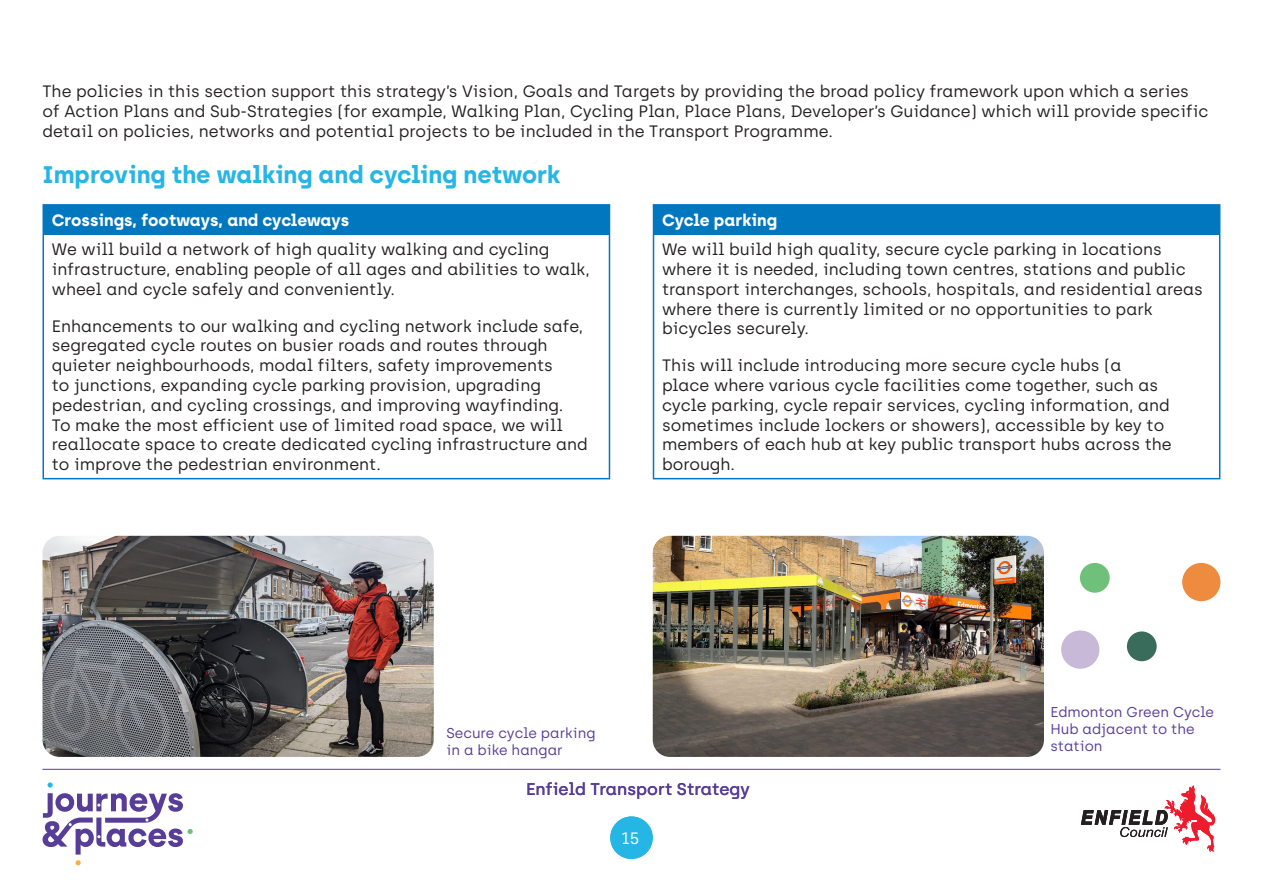
<style>
.page{position:relative;width:1263px;height:893px;background:#fff}
.page>*{position:absolute;margin:0;border:0;box-sizing:border-box;transform-origin:0 0}
.body_copy{font:700 24px "Archia";color:#26b6e6}
.t1{font:500 16.95px "Archia";color:#573d98}
.body_copy-2{font:16.5px/19.8px "Archia";color:#231f20}
.body_copy-3{font:700 16.5px "Archia";color:#fff}
.t2{font:16.5px "Archia";color:#fff}
.pic_captions{font:14.25px/17.1px "Archia";color:#573d98}
</style>
<div class="page">
<svg style="left:43px;top:782px;width:150px;height:83px"></svg>
<hr style="left:43px;top:769px;width:1177px;height:1px;background:#573d98">
<div style="left:610px;top:816px;width:43px;height:43px;background:#26b6e6;border-radius:50%"></div>
<svg style="left:1080px;top:785px;width:135px;height:67px"></svg>
<img style="left:43px;top:536px;width:391px;height:221px">
<div style="left:1080px;top:563px;width:30px;height:30px;background:#6ec07a;border-radius:50%"></div>
<div style="left:1061px;top:630px;width:38px;height:39px;background:#c7b9d7;border-radius:50%"></div>
<div style="left:1182px;top:563px;width:38px;height:38px;background:#ef8b3e;border-radius:50%"></div>
<div style="left:1127px;top:631px;width:30px;height:30px;background:#3a6c5c;border-radius:50%"></div>
<div style="left:653px;top:205px;width:567px;height:29px;background:#0077bf"></div>
<hr style="left:653px;top:204px;width:567px;height:2px;background:#0077bf">
<hr style="left:653px;top:233px;width:567px;height:2px;background:#0077bf">
<hr style="left:653px;top:235px;width:1px;height:243px;background:#0077bf">
<hr style="left:1219px;top:235px;width:1px;height:243px;background:#0077bf">
<hr style="left:653px;top:478px;width:567px;height:1px;background:#0077bf">
<div style="left:43px;top:205px;width:566px;height:29px;background:#0077bf"></div>
<hr style="left:43px;top:204px;width:567px;height:2px;background:#0077bf">
<svg style="left:609px;top:206px;width:1px;height:27px"></svg>
<hr style="left:43px;top:233px;width:567px;height:2px;background:#0077bf">
<hr style="left:43px;top:235px;width:1px;height:243px;background:#0077bf">
<hr style="left:609px;top:235px;width:1px;height:243px;background:#0077bf">
<hr style="left:43px;top:478px;width:567px;height:1px;background:#0077bf">
<img style="left:653px;top:536px;width:391px;height:221px">
<p class="body_copy-2" style="left:43px;top:82px;width:1167px">The policies in this section support this strategy’s Vision, Goals and Targets by providing the broad policy framework upon which a series of Action Plans and Sub-Strategies (for example, Walking Plan, Cycling Plan, Place Plans, Developer’s Guidance) which will provide specific detail on policies, networks and potential projects to be included in the Transport Programme.</p>
<p class="body_copy" style="left:43px;top:160px;width:520px">Improving the walking and cycling network</p>
<p class="body_copy-3" style="left:52px;top:210px;width:299px">Crossings, footways, and cycleways</p>
<p class="body_copy-2" style="left:52px;top:239px;width:539px">We will build a network of high quality walking and cycling infrastructure, enabling people of all ages and abilities to walk, wheel and cycle safely and conveniently.</p>
<p class="body_copy-2" style="left:52px;top:316px;width:537px">Enhancements to our walking and cycling network include safe, segregated cycle routes on busier roads and routes through quieter neighbourhoods, modal filters, safety improvements<br>to junctions, expanding cycle parking provision, upgrading pedestrian, and cycling crossings, and improving wayfinding.<br>To make the most efficient use of limited road space, we will reallocate space to create dedicated cycling infrastructure and to improve the pedestrian environment.</p>
<p class="body_copy-3" style="left:662px;top:210px;width:117px">Cycle parking</p>
<p class="body_copy-2" style="left:662px;top:239px;width:542px">We will build high quality, secure cycle parking in locations where it is needed, including town centres, stations and public transport interchanges, schools, hospitals, and residential areas where there is currently limited or no opportunities to park bicycles securely.</p>
<p class="body_copy-2" style="left:662px;top:355px;width:511px">This will include introducing more secure cycle hubs (a place where various cycle facilities come together, such as cycle parking, cycle repair services, cycling information, and sometimes include lockers or showers), accessible by key to members of each hub at key public transport hubs across the borough.</p>
<p class="pic_captions" style="left:446px;top:724px;width:151px">Secure cycle parking in a bike hangar</p>
<p class="pic_captions" style="left:1050px;top:703px;width:165px">Edmonton Green Cycle<br>Hub adjacent to the station</p>
<p class="t1" style="left:526px;top:779px;width:225px">Enfield Transport Strategy</p>
<p class="t2" style="left:621px;top:828px;width:20px">15</p>
</div>
